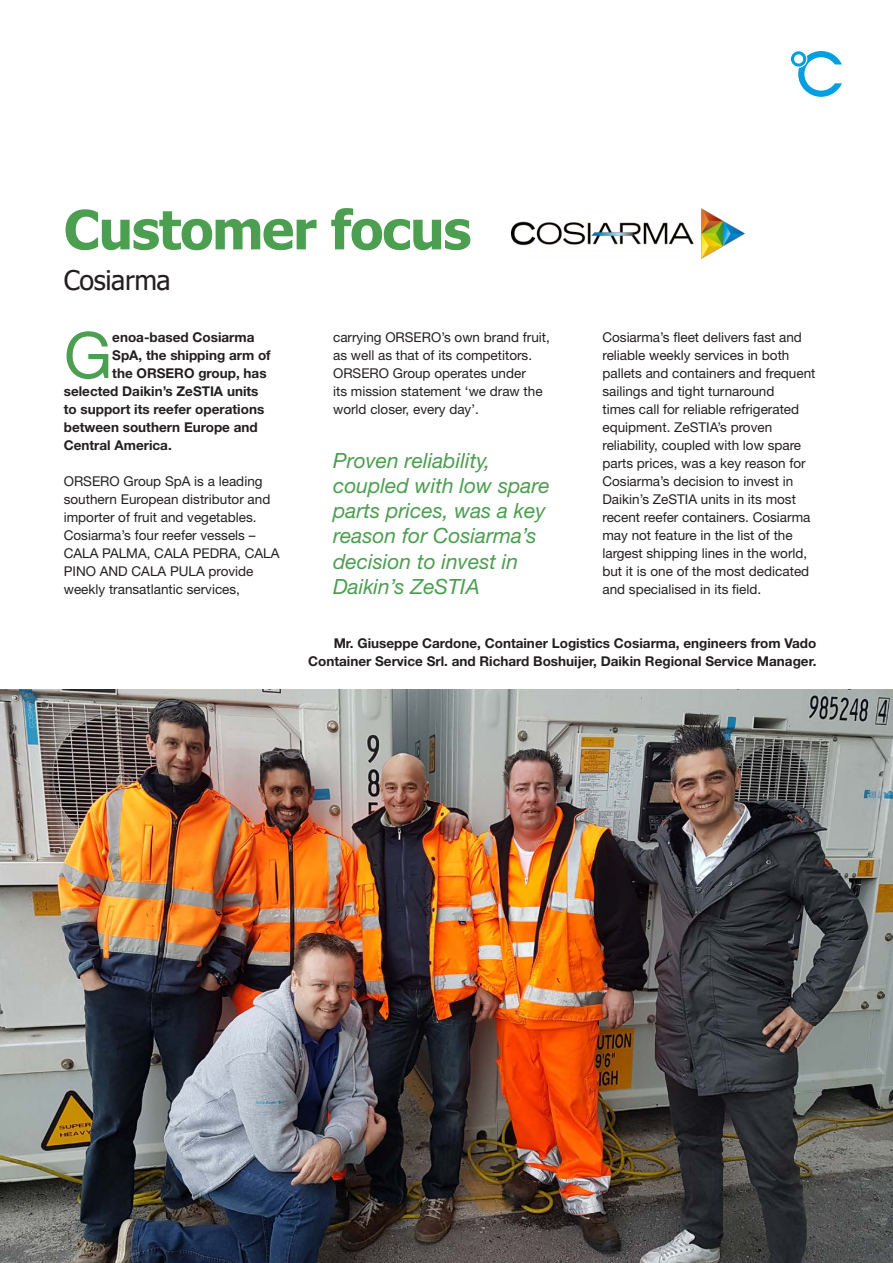
<style>
.page{position:relative;width:893px;height:1263px;background:#fff}
.page>*{position:absolute;margin:0;border:0;box-sizing:border-box;transform-origin:0 0}
.body_drop_cap{font:63.9px "Helvetica Neue LT Std";color:#4c9e50}
.headline{font:700 54px "Tahoma";letter-spacing:-.02em;color:#4c9e50}
.headline_small{font:27px "Tahoma";letter-spacing:-.015em;color:#231f20}
.Non_base_grid_aligne{font:italic 21px/25.2px "Helvetica Neue LT Std";color:#4c9e50}
.body{font:13.5px/18px "Helvetica Neue LT Std";color:#231f20}
.body_drop_cap-2{font:700 13.5px "Helvetica Neue LT Std";color:#231f20}
.body-2{font:700 13.5px/18px "Helvetica Neue LT Std";color:#231f20;text-align:right}
</style>
<div class="page">
<svg style="left:791px;top:51px;width:51px;height:46px"></svg>
<img style="left:0;top:690px;width:893px;height:573px">
<img style="left:512px;top:208px;width:232px;height:51px">
<p class="headline" style="left:64px;top:192px;width:409px">Customer focus</p>
<p class="headline_small" style="left:64px;top:262px;width:109px">Cosiarma</p>
<p class="body_drop_cap" style="left:64px;top:317px;width:50px">G</p>
<p class="body_drop_cap-2" style="left:112px;top:329px;width:144px">enoa-based Cosiarma</p>
<p class="body_drop_cap-2" style="left:112px;top:347px;width:160px">SpA, the shipping arm of</p>
<p class="body_drop_cap-2" style="left:112px;top:365px;width:156px">the ORSERO group, has</p>
<p class="body_drop_cap-2" style="left:64px;top:383px;width:196px">selected Daikin’s ZeSTIA units</p>
<p class="body_drop_cap-2" style="left:64px;top:401px;width:202px">to support its reefer operations</p>
<p class="body_drop_cap-2" style="left:64px;top:419px;width:196px">between southern Europe and</p>
<p class="body_drop_cap-2" style="left:64px;top:437px;width:109px">Central America.</p>
<p class="body" style="left:64px;top:472px;width:217px">ORSERO Group SpA is a leading southern European distributor and importer of fruit and vegetables.<br>Cosiarma’s four reefer vessels –<br>CALA PALMA, CALA PEDRA, CALA<br>PINO AND CALA PULA provide weekly transatlantic services,</p>
<p class="body" style="left:333px;top:328px;width:218px">carrying ORSERO’s own brand fruit, as well as that of its competitors.<br>ORSERO Group operates under<br>its mission statement ‘we draw the world closer, every day’.</p>
<p class="body" style="left:602px;top:328px;width:215px">Cosiarma’s fleet delivers fast and reliable weekly services in both pallets and containers and frequent sailings and tight turnaround<br>times call for reliable refrigerated equipment. ZeSTIA’s proven reliability, coupled with low spare parts prices, was a key reason for Cosiarma’s decision to invest in Daikin’s ZeSTIA units in its most recent reefer containers. Cosiarma may not feature in the list of the largest shipping lines in the world, but it is one of the most dedicated and specialised in its field.</p>
<p class="Non_base_grid_aligne" style="left:333px;top:447px;width:218px">Proven reliability, coupled with low spare parts prices, was a key reason for Cosiarma’s decision to invest in<br>Daikin’s ZeSTIA</p>
<p class="body-2" style="left:308px;top:634px;width:510px">Mr. Giuseppe Cardone, Container Logistics Cosiarma, engineers from Vado<br>Container Service Srl. and Richard Boshuijer, Daikin Regional Service Manager.</p>
</div>
